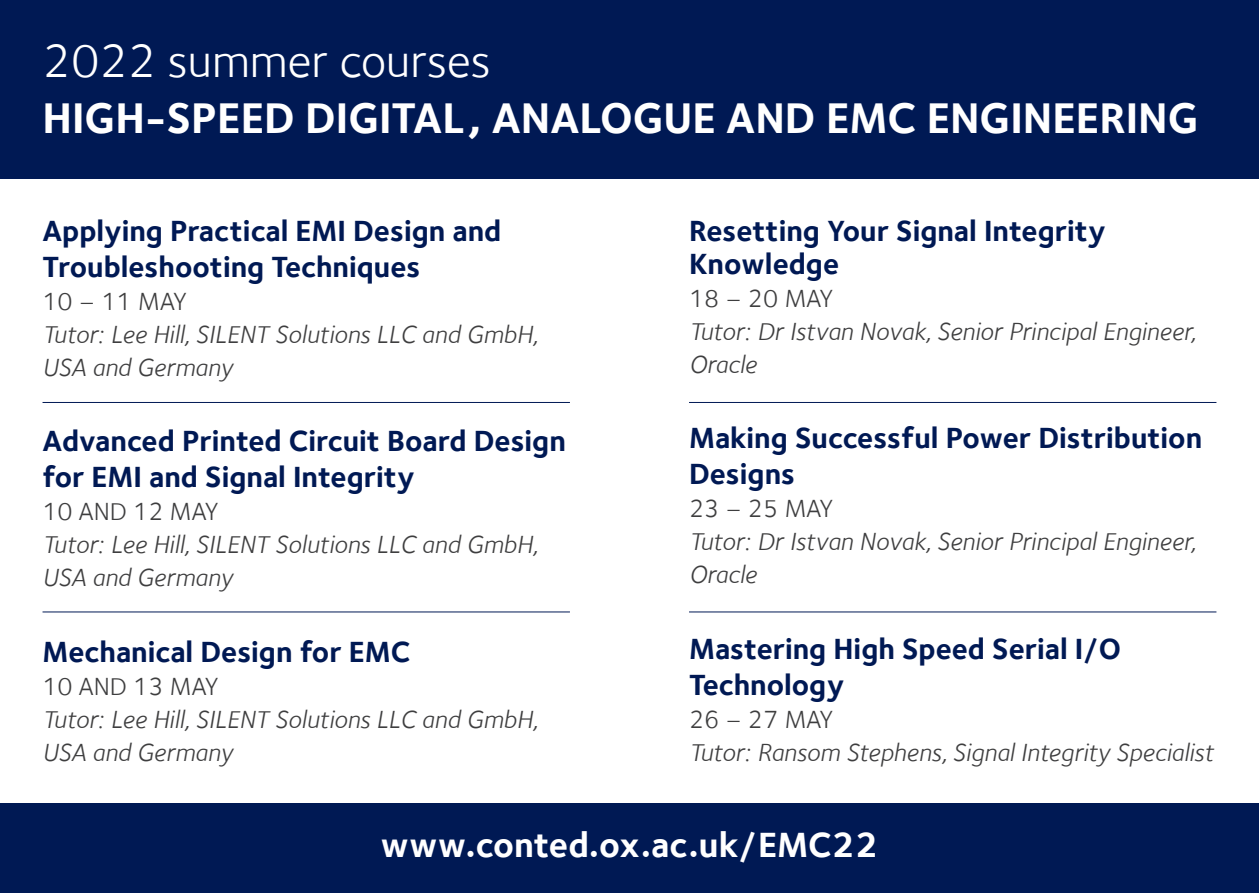
<style>
.page{position:relative;width:1259px;height:893px;background:#fff}
.page>*{position:absolute;margin:0;border:0;box-sizing:border-box;transform-origin:0 0}
.t1{font:48px "Foundry Sterling";color:#fff}
.t2{font:700 44.1px "Foundry Sterling";color:#fff}
.t3{font:700 36px "Foundry Sterling";color:#fff}
.t4{font:700 30px/36px "Foundry Sterling";color:#001954}
.t5{font:italic 25.5px/33px "Foundry Sterling";color:#3e3e3f}
.t6{font:25.5px "Foundry Sterling";color:#3e3e3f}
</style>
<div class="page">
<div style="left:0;top:804px;width:1259px;height:89px;background:#001954"></div>
<div style="left:0;top:0;width:1259px;height:179px;background:#001954"></div>
<hr style="left:43px;top:402px;width:527px;height:1px;background:#001954">
<hr style="left:43px;top:611px;width:527px;height:1px;background:#001954">
<hr style="left:689px;top:402px;width:527px;height:1px;background:#001954">
<hr style="left:689px;top:611px;width:527px;height:1px;background:#001954">
<h1 class="t1" style="left:43px;top:33px;width:450px">2022 summer courses</h1>
<h2 class="t2" style="left:43px;top:92px;width:1157px">HIGH-SPEED DIGITAL, ANALOGUE AND EMC ENGINEERING</h2>
<p class="t4" style="left:43px;top:212px;width:460px">Applying Practical EMI Design and<br>Troubleshooting Techniques</p>
<p class="t6" style="left:43px;top:286px;width:146px">10 – 11 MAY</p>
<p class="t5" style="left:43px;top:317px;width:496px">Tutor: Lee Hill, SILENT Solutions LLC and GmbH,<br>USA and Germany</p>
<p class="t4" style="left:43px;top:423px;width:525px">Advanced Printed Circuit Board Design for EMI and Signal Integrity</p>
<p class="t6" style="left:43px;top:497px;width:178px">10 AND 12 MAY</p>
<p class="t5" style="left:43px;top:528px;width:496px">Tutor: Lee Hill, SILENT Solutions LLC and GmbH,<br>USA and Germany</p>
<p class="t4" style="left:43px;top:633px;width:369px">Mechanical Design for EMC</p>
<p class="t6" style="left:43px;top:671px;width:178px">10 AND 13 MAY</p>
<p class="t5" style="left:43px;top:702px;width:496px">Tutor: Lee Hill, SILENT Solutions LLC and GmbH,<br>USA and Germany</p>
<p class="t4" style="left:689px;top:214px;width:418px;line-height:33px">Resetting Your Signal Integrity<br>Knowledge</p>
<p class="t6" style="left:689px;top:283px;width:146px">18 – 20 MAY</p>
<p class="t5" style="left:689px;top:314px;width:508px">Tutor: Dr Istvan Novak, Senior Principal Engineer,<br>Oracle</p>
<p class="t4" style="left:689px;top:420px;width:515px">Making Successful Power Distribution<br>Designs</p>
<p class="t6" style="left:689px;top:494px;width:146px">23 – 25 MAY</p>
<p class="t5" style="left:689px;top:525px;width:508px">Tutor: Dr Istvan Novak, Senior Principal Engineer,<br>Oracle</p>
<p class="t4" style="left:689px;top:630px;width:433px">Mastering High Speed Serial I/O<br>Technology</p>
<p class="t6" style="left:689px;top:704px;width:146px">26 – 27 MAY</p>
<p class="t5" style="left:689px;top:735px;width:526px">Tutor: Ransom Stephens, Signal Integrity Specialist</p>
<h3 class="t3" style="left:381px;top:824px;width:498px">www.conted.ox.ac.uk/EMC22</h3>
</div>
